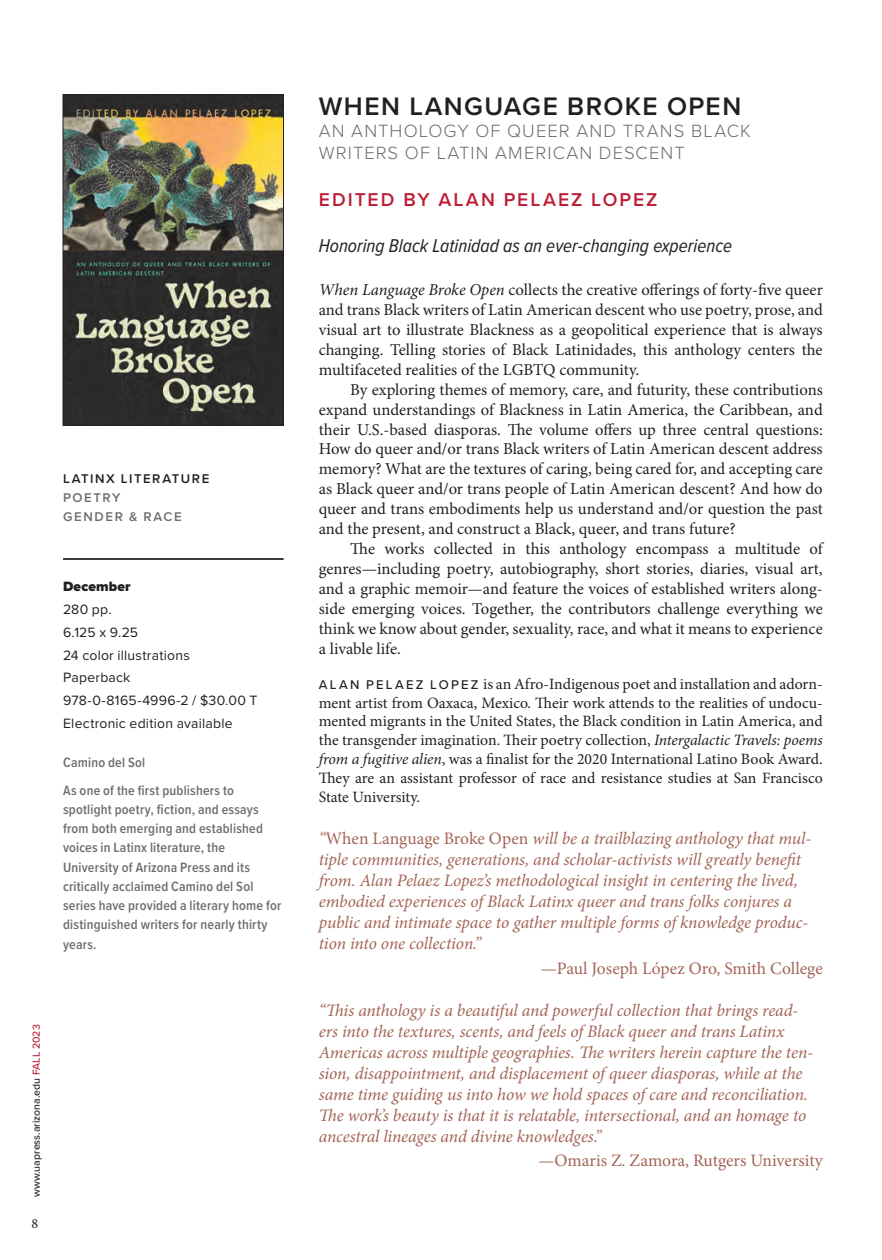
<style>
.page{position:relative;width:882px;height:1260px;background:#fff}
.page>*{position:absolute;margin:0;border:0;box-sizing:border-box;transform-origin:0 0}
.t1{font:600 26.25px "Proxima Nova";letter-spacing:.055em;color:#231f20}
.t2{font:italic 19.25px "Proxima Nova Cond";color:#231f20}
.t3{font:600 19.25px "Proxima Nova";letter-spacing:.11em;color:#be1e35}
.t4{font:300 18.38px/22.1px "Proxima Nova";letter-spacing:.06em;color:#6c6d70}
.t5{font:italic 17.5px/21px "Minion Pro";letter-spacing:-.01em;color:#a36556}
.t6{font:17.5px "Minion Pro";letter-spacing:-.005em;color:#a36556}
.t7{font:16.62px/19.9px "Minion Pro";color:#231f20;text-align:justify}
.t8{font:15.75px/18.9px "Minion Pro";letter-spacing:-.005em;color:#231f20;text-align:justify}
.t9{font:600 14px/19.2px "Proxima Nova Cond";letter-spacing:.015em;color:#6c6d70}
.t10{font:14px/22.8px "Proxima Nova";letter-spacing:.015em;color:#231f20}
.t11{font:900 14px "Proxima Nova";letter-spacing:.015em;color:#231f20}
.t12{font:14px "Minion Pro";color:#231f20}
.t13{font:600 13.12px/19.2px "Proxima Nova";letter-spacing:.125em;color:#6c6d70}
.t14{font:600 13.12px "Proxima Nova";letter-spacing:.115em;color:#231f20}
.t15{font:500 10.5px "Proxima Nova";color:#231f20}
.s1{color:#be1e35}
.s2{font-style:italic}
.s3{font-family:"Proxima Nova";font-weight:500;font-size:13.12px}
.s4{font-style:normal}
</style>
<div class="page">
<img style="left:65px;top:97px;width:217px;height:326px">
<div style="left:63px;top:95px;width:221px;height:330px;border:1px solid #231f20"></div>
<hr style="left:63px;top:558px;width:221px;height:2px;background:#231f20">
<p class="t14" style="left:63px;top:469px;width:148px">LATINX LITERATURE</p>
<p class="t13" style="left:63px;top:488px;width:120px">POETRY<br>GENDER &amp; RACE</p>
<p class="t11" style="left:63px;top:576px;width:69px">December</p>
<p class="t10" style="left:63px;top:597px;width:196px">280 pp.<br>6.125 x 9.25<br>24 color illustrations<br>Paperback<br>978-0-8165-4996-2 / $30.00 T<br>Electronic edition available</p>
<p class="t9" style="left:63px;top:749px;width:172px;line-height:27.1px">Camino del Sol<br>As one of the first publishers to</p>
<p class="t9" style="left:63px;top:799px;width:220px">spotlight poetry, fiction, and essays from both emerging and established voices in Latinx literature, the University of Arizona Press and its critically acclaimed Camino del Sol series have provided a literary home for distinguished writers for nearly thirty years.</p>
<p class="t15" style="left:28px;top:1197px;width:174px;rotate:-90deg">www.uapress.arizona.edu <span class="s1">FALL 2023</span></p>
<p class="t12" style="left:32px;top:1215px;width:8px">8</p>
<h1 class="t1" style="left:319px;top:87px;width:424px">WHEN LANGUAGE BROKE OPEN</h1>
<p class="t4" style="left:319px;top:119px;width:434px">AN ANTHOLOGY OF QUEER AND TRANS BLACK<br>WRITERS OF LATIN AMERICAN DESCENT</p>
<p class="t3" style="left:319px;top:185px;width:340px">EDITED BY ALAN PELAEZ LOPEZ</p>
<p class="t2" style="left:319px;top:231px;width:415px">Honoring Black Latinidad as an ever-changing experience</p>
<p class="t7" style="left:319px;top:280px;width:506px"><span class="s2">When Language Broke Open</span> collects the creative offerings of forty-five queer and trans Black writers of Latin American descent who use poetry, prose, and visual art to illustrate Blackness as a geopolitical experience that is always changing. Telling stories of Black Latinidades, this anthology centers the multifaceted realities of the LGBTQ community.</p>
<p class="t7" style="left:319px;top:379px;width:506px;text-indent:32px">By exploring themes of memory, care, and futurity, these contributions expand understandings of Blackness in Latin America, the Caribbean, and their U.S.-based diasporas. The volume offers up three central questions:<br>How do queer and/or trans Black writers of Latin American descent address memory? What are the textures of caring, being cared for, and accepting care as Black queer and/or trans people of Latin American descent? And how do queer and trans embodiments help us understand and/or question the past and the present, and construct a Black, queer, and trans future?</p>
<p class="t7" style="left:319px;top:539px;width:506px;text-indent:32px">The works collected in this anthology encompass a multitude of genres—including poetry, autobiography, short stories, diaries, visual art, and a graphic memoir—and feature the voices of established writers along&shy;side emerging voices. Together, the contributors challenge everything we think we know about gender, sexuality, race, and what it means to experience a livable life.</p>
<p class="t8" style="left:319px;top:674px;width:506px"><span class="s3">A L A N P E L A E Z LO P E Z</span> is an Afro-Indigenous poet and installation and adorn&shy;ment artist from Oaxaca, Mexico. Their work attends to the realities of undocu&shy;mented migrants in the United States, the Black condition in Latin America, and the transgender imagination. Their poetry collection, <span class="s2">Intergalactic Travels: poems from a fugitive alien</span>, was a finalist for the 2020 International Latino Book Award.<br>They are an assistant professor of race and resistance studies at San Francisco State University.</p>
<p class="t5" style="left:319px;top:828px;width:494px">“<span class="s4">When Language Broke Open</span> will be a trailblazing anthology that mul&shy;tiple communities, generations, and scholar-activists will greatly benefit from. Alan Pelaez Lopez’s methodological insight in centering the lived, embodied experiences of Black Latinx queer and trans folks conjures a public and intimate space to gather multiple forms of knowledge produc&shy;tion into one collection.”</p>
<p class="t6" style="left:541px;top:956px;width:283px">—Paul Joseph López Oro, Smith College</p>
<p class="t5" style="left:319px;top:999px;width:496px">“This anthology is a beautiful and powerful collection that brings read&shy;ers into the textures, scents, and feels of Black queer and trans Latinx Americas across multiple geographies. The writers herein capture the ten&shy;sion, disappointment, and displacement of queer diasporas, while at the same time guiding us into how we hold spaces of care and reconciliation.<br>The work’s beauty is that it is relatable, intersectional, and an homage to ancestral lineages and divine knowledges.”</p>
<p class="t6" style="left:538px;top:1149px;width:286px">—Omaris Z. Zamora, Rutgers University</p>
</div>
